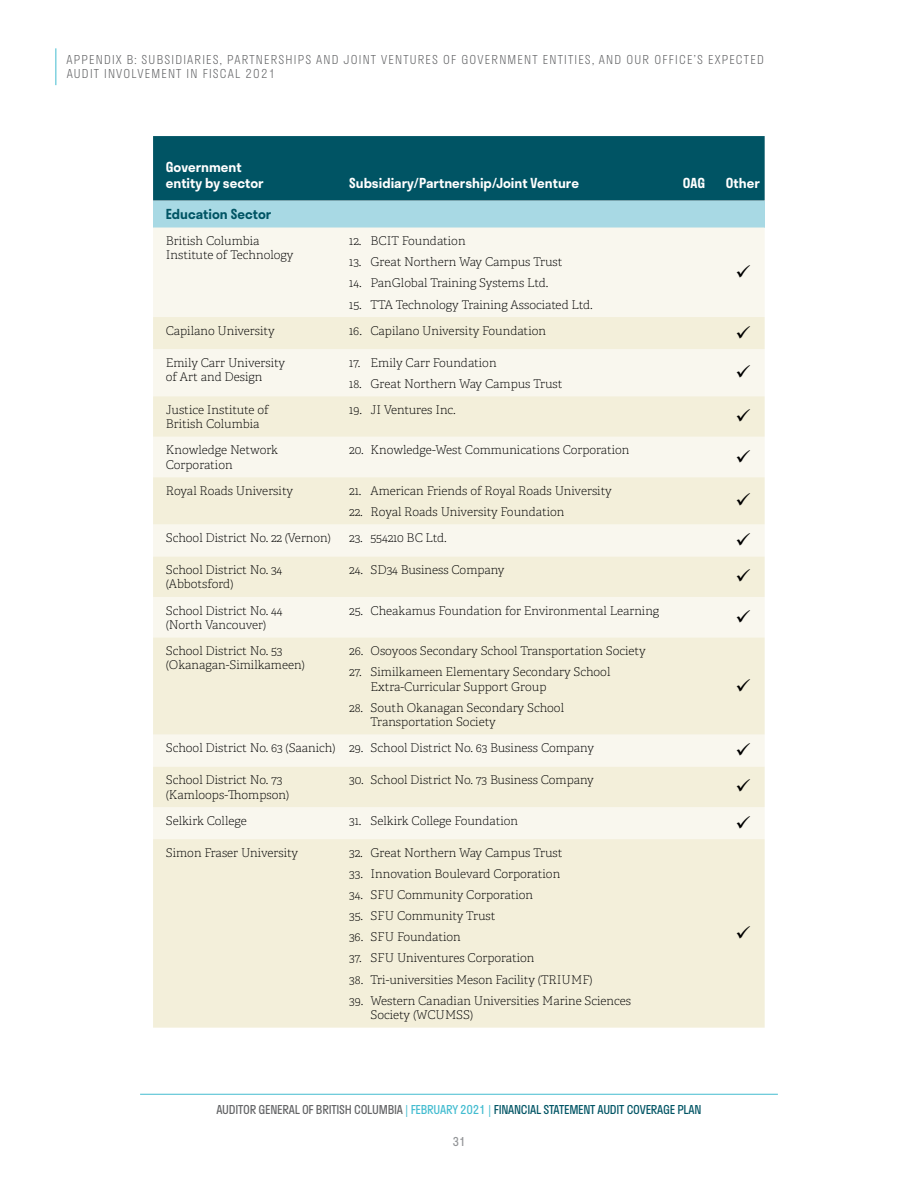
<style>
.page{position:relative;width:918px;height:1188px;background:#fff}
.page>*{position:absolute;margin:0;border:0;box-sizing:border-box;transform-origin:0 0}
.t1{font:600 13.5px/16.2px "Stratos";color:#fff}
.t2{font:600 13.5px "Stratos";color:#005464}
.t3{font:100 12px/14.4px "Adelle";color:#000}
.t4{font:300 12px "Stratos";letter-spacing:.1em;color:#636466}
.t5{font:12px "Stratos";letter-spacing:-.02em;color:#005464}
.t6{font:12px "Stratos";color:#939598}
.s1{color:#636466}
.s2{color:#43bcd0}
</style>
<div class="page">
<hr style="left:140px;top:1094px;width:638px;height:1px;background:#43bcd0">
<hr style="left:55px;top:48px;width:1px;height:37px;background:#43bcd0">
<div style="left:153px;top:136px;width:612px;height:65px;background:#005464"></div>
<div style="left:153px;top:201px;width:612px;height:27px;background:#a8d9e4"></div>
<div style="left:153px;top:228px;width:612px;height:89px;background:#f9f7ee"></div>
<svg style="left:153px;top:317px;width:612px;height:711px;background:#f4f1e0"></svg>
<svg style="left:737px;top:265px;width:13px;height:12px"></svg>
<svg style="left:737px;top:325px;width:13px;height:13px"></svg>
<svg style="left:737px;top:365px;width:13px;height:13px"></svg>
<svg style="left:737px;top:409px;width:13px;height:13px"></svg>
<svg style="left:737px;top:449px;width:13px;height:13px"></svg>
<svg style="left:737px;top:493px;width:13px;height:13px"></svg>
<svg style="left:737px;top:533px;width:13px;height:13px"></svg>
<svg style="left:737px;top:569px;width:13px;height:13px"></svg>
<svg style="left:737px;top:610px;width:13px;height:12px"></svg>
<svg style="left:737px;top:678px;width:13px;height:13px"></svg>
<svg style="left:737px;top:743px;width:13px;height:13px"></svg>
<svg style="left:737px;top:779px;width:13px;height:13px"></svg>
<svg style="left:737px;top:815px;width:13px;height:13px"></svg>
<svg style="left:737px;top:926px;width:13px;height:13px"></svg>
<p class="t4" style="left:67px;top:50px;width:15px">APPENDIX</p>
<p class="t4" style="left:127px;top:50px;width:44px">B: SU BSIDI</p>
<p class="t4" style="left:187px;top:50px;width:14px">ARIES</p>
<p class="t4" style="left:220px;top:50px;width:30px">, PARTNERSHIPS</p>
<p class="t4" style="left:316px;top:50px;width:42px">AND JOINT</p>
<p class="t4" style="left:381px;top:50px;width:9px">VENTURES</p>
<p class="t4" style="left:443px;top:50px;width:35px">OF GOVERNMENT</p>
<p class="t4" style="left:543px;top:50px;width:7px">ENTITIES</p>
<p class="t4" style="left:592px;top:50px;width:43px">, AND OUR</p>
<p class="t4" style="left:654px;top:50px;width:8px">OFFICE</p>
<p class="t4" style="left:694px;top:50px;width:22px">’S EXPECTED</p>
<p class="t4" style="left:67px;top:64px;width:15px">AUDIT</p>
<p class="t4" style="left:104px;top:64px;width:8px">INVOLVEMENT</p>
<p class="t4" style="left:187px;top:64px;width:23px">IN FISC</p>
<p class="t4" style="left:228px;top:64px;width:49px">AL 2021</p>
<p class="t1" style="left:166px;top:158px;width:99px">Government entity by sector</p>
<p class="t1" style="left:349px;top:174px;width:231px">Subsidiary/Partnership/Joint Venture</p>
<p class="t1" style="left:683px;top:174px;width:24px">OAG</p>
<p class="t1" style="left:726px;top:174px;width:35px">Other</p>
<p class="t2" style="left:166px;top:203px;width:107px">Education Sector</p>
<p class="t3" style="left:166px;top:234px;width:129px">British Columbia<br>Institute of Technology</p>
<p class="t3" style="left:349px;top:234px;width:118px">12. BCIT Foundation</p>
<p class="t3" style="left:349px;top:255px;width:215px">13. Great Northern Way Campus Trust</p>
<p class="t3" style="left:349px;top:276px;width:200px">14. PanGlobal Training Systems Ltd.</p>
<p class="t3" style="left:349px;top:297px;width:245px">15. TTA Technology Training Associated Ltd.</p>
<p class="t3" style="left:166px;top:323px;width:110px">Capilano University</p>
<p class="t3" style="left:349px;top:323px;width:198px">16. Capilano University Foundation</p>
<p class="t3" style="left:166px;top:355px;width:121px">Emily Carr University of Art and Design</p>
<p class="t3" style="left:349px;top:355px;width:149px">17. Emily Carr Foundation</p>
<p class="t3" style="left:349px;top:377px;width:215px">18. Great Northern Way Campus Trust</p>
<p class="t3" style="left:166px;top:403px;width:104px">Justice Institute of<br>British Columbia</p>
<p class="t3" style="left:349px;top:403px;width:108px">19. JI Ventures Inc.</p>
<p class="t3" style="left:166px;top:443px;width:114px">Knowledge Network<br>Corporation</p>
<p class="t3" style="left:349px;top:443px;width:282px">20. Knowledge-West Communications Corporation</p>
<p class="t3" style="left:166px;top:484px;width:129px">Royal Roads University</p>
<p class="t3" style="left:349px;top:484px;width:264px">21. American Friends of Royal Roads University</p>
<p class="t3" style="left:349px;top:505px;width:217px">22. Royal Roads University Foundation</p>
<p class="t3" style="left:166px;top:531px;width:167px">School District No. 22 (Vernon)</p>
<p class="t3" style="left:349px;top:531px;width:99px">23. 554210 BC Ltd.</p>
<p class="t3" style="left:166px;top:563px;width:118px">School District No. 34 (Abbotsford)</p>
<p class="t3" style="left:349px;top:563px;width:157px">24. SD34 Business Company</p>
<p class="t3" style="left:166px;top:603px;width:118px">School District No. 44 (North Vancouver)</p>
<p class="t3" style="left:349px;top:603px;width:312px">25. Cheakamus Foundation for Environmental Learning</p>
<p class="t3" style="left:166px;top:644px;width:141px">School District No. 53 (Okanagan-Similkameen)</p>
<p class="t3" style="left:349px;top:644px;width:298px">26. Osoyoos Secondary School Transportation Society</p>
<p class="t3" style="left:371px;top:665px;width:241px;text-indent:-21px">27. Similkameen Elementary Secondary School<br>Extra-Curricular Support Group</p>
<p class="t3" style="left:371px;top:700px;width:195px;text-indent:-21px">28. South Okanagan Secondary School<br>Transportation Society</p>
<p class="t3" style="left:166px;top:741px;width:430px">School District No. 63 (Saanich) 29. School District No. 63 Business Company</p>
<p class="t3" style="left:166px;top:773px;width:125px">School District No. 73 (Kamloops-Thompson)</p>
<p class="t3" style="left:349px;top:773px;width:246px">30. School District No. 73 Business Company</p>
<p class="t3" style="left:166px;top:813px;width:82px">Selkirk College</p>
<p class="t3" style="left:349px;top:813px;width:170px">31. Selkirk College Foundation</p>
<p class="t3" style="left:166px;top:846px;width:134px">Simon Fraser University</p>
<p class="t3" style="left:349px;top:846px;width:215px">32. Great Northern Way Campus Trust</p>
<p class="t3" style="left:349px;top:867px;width:212px">33. Innovation Boulevard Corporation</p>
<p class="t3" style="left:349px;top:888px;width:185px">34. SFU Community Corporation</p>
<p class="t3" style="left:349px;top:909px;width:148px">35. SFU Community Trust</p>
<p class="t3" style="left:349px;top:930px;width:113px">36. SFU Foundation</p>
<p class="t3" style="left:349px;top:951px;width:187px">37. SFU Univentures Corporation</p>
<p class="t3" style="left:349px;top:972px;width:245px">38. Tri-universities Meson Facility (TRIUMF)</p>
<p class="t3" style="left:371px;top:994px;width:262px;text-indent:-21px">39. Western Canadian Universities Marine Sciences<br>Society (WCUMSS)</p>
<p class="t5" style="left:216px;top:1100px;width:487px"><span class="s1">AUDITOR GENERAL OF BRITISH COLUMBIA</span> <span class="s2">| FEBRUARY 2021 |</span> FINANCIAL STATEMENT AUDIT COVERAGE PLAN</p>
<p class="t6" style="left:452px;top:1132px;width:15px">31</p>
</div>
